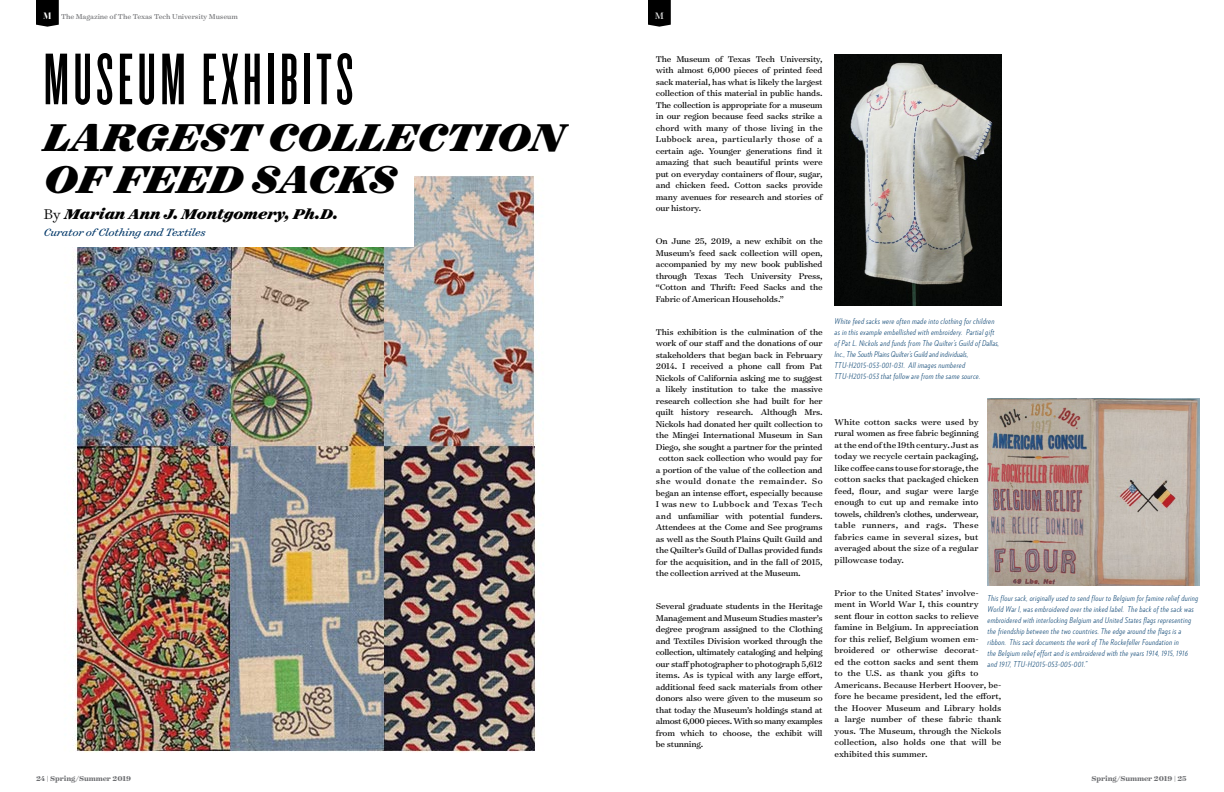
<style>
.page{position:relative;width:1224px;height:792px;background:#fff}
.page>*{position:absolute;margin:0;border:0;box-sizing:border-box;transform-origin:0 0}
.t1{font:76px "Knockout 46 Flyweight";letter-spacing:.06em;color:#000}
.t2{font:italic 900 44px/42px "Surveyor Text";color:#000}
.t3{font:italic 900 16px "Surveyor Text";color:#000}
.t4{font:italic 12px "Surveyor Text";letter-spacing:-.01em;color:#003768}
.t5{font:9.5px/11.5px "Surveyor Text";color:#000;text-align:justify}
.t6{font:italic 300 8px/11px "Verlag Condensed";letter-spacing:.04em;color:#003d6d}
.t7{font:8px "Surveyor Text";letter-spacing:-.01em;color:#6d6e71}
.t8{font:700 8px "Surveyor Text";letter-spacing:-.01em;color:#6d6e71}
.s1{font-family:"Revista Stencil";font-weight:900;font-size:10px;color:#fff}
.s2{font-weight:300;font-style:normal}
</style>
<div class="page">
<img style="left:72px;top:176px;width:465px;height:576px">
<svg style="left:36px;top:0;width:23px;height:27px"></svg>
<svg style="left:648px;top:0;width:23px;height:27px"></svg>
<img style="left:835px;top:54px;width:166px;height:252px">
<img style="left:988px;top:399px;width:212px;height:186px">
<div style="left:44px;top:162px;width:370px;height:84px;background:#fff"></div>
<p class="t7" style="left:43px;top:12px;width:196px"><span class="s1">M</span> The Magazine of The Texas Tech University Museum</p>
<h1 class="t1" style="left:44px;top:36px;width:311px">MUSEUM EXHIBITS</h1>
<h2 class="t2" style="left:44px;top:116px;width:522px">LARGEST COLLECTION<br>OF FEED SACKS</h2>
<h3 class="t3" style="left:44px;top:203px;width:296px"><span class="s2">By</span> Marian Ann J. Montgomery, Ph.D.</h3>
<p class="t4" style="left:44px;top:224px;width:163px">Curator of Clothing and Textiles</p>
<p class="t5" style="left:656px;top:53px;width:168px">The Museum of Texas Tech University, with almost 6,000 pieces of printed feed sack material, has what is likely the largest collection of this material in public hands.<br>The collection is appropriate for a museum in our region because feed sacks strike a chord with many of those living in the Lubbock area, particularly those of a certain age. Younger generations find it amazing that such beautiful prints were put on everyday containers of flour, sugar, and chicken feed. Cotton sacks provide many avenues for research and stories of our history.</p>
<p class="t5" style="left:656px;top:235px;width:168px">On June 25, 2019, a new exhibit on the Museum’s feed sack collection will open, accompanied by my new book published through Texas Tech University Press, “Cotton and Thrift: Feed Sacks and the Fabric of American Households.”</p>
<p class="t5" style="left:656px;top:326px;width:168px">This exhibition is the culmination of the work of our staff and the donations of our stakeholders that began back in February 2014. I received a phone call from Pat Nickols of California asking me to suggest a likely institution to take the massive research collection she had built for her quilt history research. Although Mrs.<br>Nickols had donated her quilt collection to the Mingei International Museum in San Diego, she sought a partner for the printed cotton sack collection who would pay for a portion of the value of the collection and she would donate the remainder. So began an intense effort, especially because I was new to Lubbock and Texas Tech and unfamiliar with potential funders.<br>Attendees at the Come and See programs as well as the South Plains Quilt Guild and the Quilter’s Guild of Dallas provided funds for the acquisition, and in the fall of 2015, the collection arrived at the Museum.</p>
<p class="t5" style="left:656px;top:600px;width:168px">Several graduate students in the Heritage Management and Museum Studies master’s degree program assigned to the Clothing and Textiles Division worked through the collection, ultimately cataloging and helping our staff photographer to photograph 5,612 items. As is typical with any large effort, additional feed sack materials from other donors also were given to the museum so that today the Museum’s holdings stand at almost 6,000 pieces. With so many examples from which to choose, the exhibit will be stunning.</p>
<p class="t6" style="left:835px;top:315px;width:166px">White feed sacks were often made into clothing for children as in this example embellished with embroidery. Partial gift of Pat L. Nickols and funds from The Quilter’s Guild of Dallas, Inc., The South Plains Quilter’s Guild and individuals, TTU-H2015-053-001-031. All images numbered TTU-H2015-053 that follow are from the same source.</p>
<p class="t5" style="left:835px;top:416px;width:146px">White cotton sacks were used by rural women as free fabric beginning at the end of the 19th century. Just as today we recycle certain packaging, like coffee cans to use for storage, the cotton sacks that packaged chicken feed, flour, and sugar were large enough to cut up and remake into towels, children’s clothes, underwear, table runners, and rags. These fabrics came in several sizes, but averaged about the size of a regular pillowcase today.</p>
<p class="t5" style="left:835px;top:587px;width:168px;text-align:left">Prior to the United States’ involve&shy;ment in World War I, this country<br>sent flour in cotton sacks to relieve famine in Belgium. In appreciation<br>for this relief, Belgium women em&shy;broidered or otherwise decorat-<br>ed the cotton sacks and sent them<br>to the U.S. as thank you gifts to Americans. Because Herbert Hoover, be&shy;fore he became president, led the effort, the Hoover Museum and Library holds a large number of these fabric thank yous. The Museum, through the Nickols collection, also holds one that will be exhibited this summer.</p>
<p class="t6" style="left:988px;top:593px;width:212px">This flour sack, originally used to send flour to Belgium for famine relief during World War I, was embroidered over the inked label. The back of the sack was embroidered with interlocking Belgium and United States flags representing the friendship between the two countries. The edge around the flags is a ribbon. This sack documents the work of The Rockefeller Foundation in<br>the Belgium relief effort and is embroidered with the years 1914, 1915, 1916 and 1917, TTU-H2015-053-005-001.”</p>
<p class="t8" style="left:36px;top:773px;width:97px">24 | Spring/Summer 2019</p>
<p class="t8" style="left:1092px;top:773px;width:97px">Spring/Summer 2019 | 25</p>
</div>
